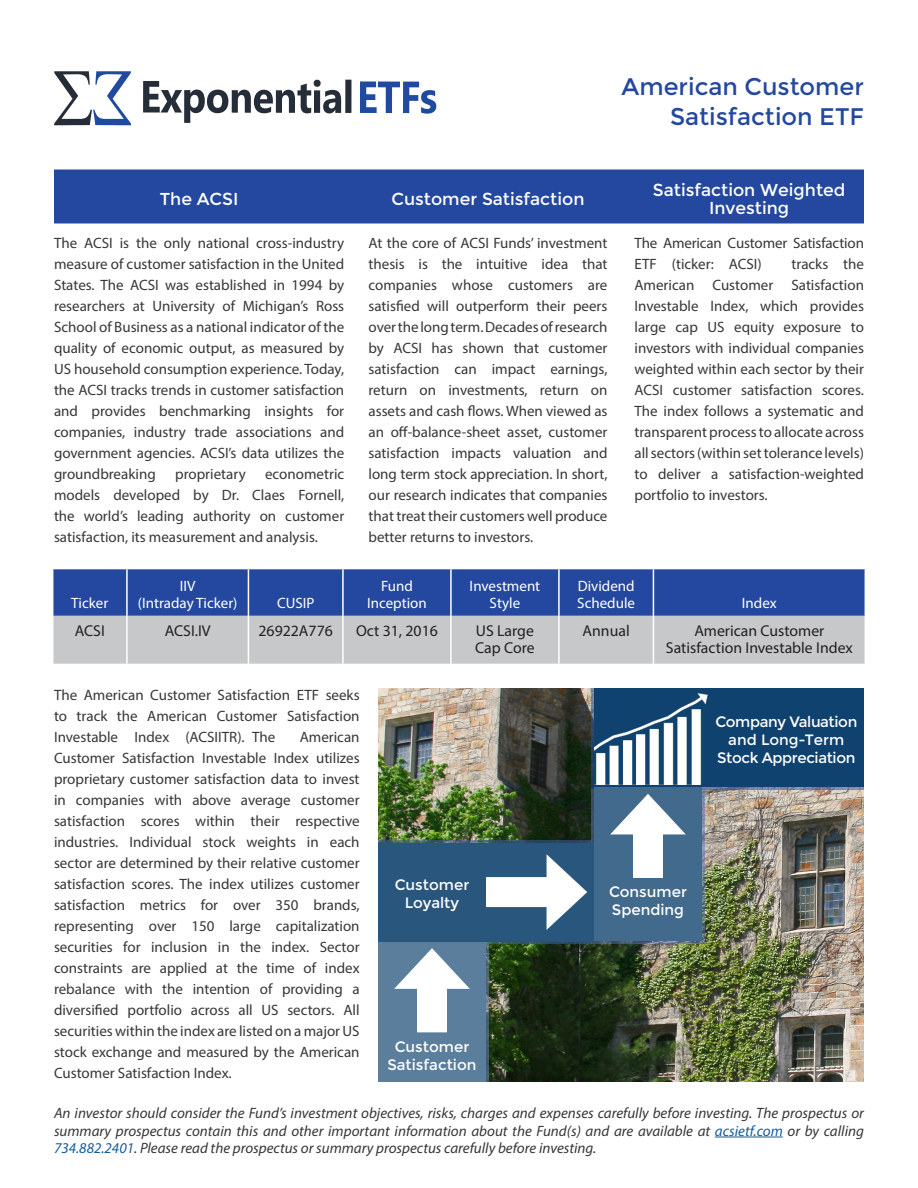
<style>
.page{position:relative;width:918px;height:1188px;background:#fff}
.page>*{position:absolute;margin:0;border:0;box-sizing:border-box;transform-origin:0 0}
.t1{font:24px/30px "Montserrat";color:#2448a0;text-align:right}
.t2{font:17.25px "Montserrat";color:#fff}
.t3{font:15.75px "Myriad Pro";color:#241f21}
.t4{font:15px/21px "Myriad Pro";color:#383638;text-align:justify}
.t5{font:italic 15px/17.2px "Myriad Pro";color:#383638;text-align:justify}
.t6{font:15px "Myriad Pro";color:#fff}
.t7{font:15px "Montserrat";color:#fff}
.t8{font:15px "Montserrat";letter-spacing:-.025em;color:#fff}
.s1{color:#175d9e}
</style>
<div class="page">
<img style="left:378px;top:688px;width:486px;height:394px">
<svg style="left:486px;top:944px;width:3px;height:138px"></svg>
<svg style="left:591px;top:790px;width:114px;height:154px"></svg>
<svg style="left:378px;top:840px;width:213px;height:104px"></svg>
<svg style="left:591px;top:688px;width:273px;height:102px"></svg>
<div style="left:378px;top:941px;width:108px;height:141px;background:#5b7e9c"></div>
<div style="left:594px;top:787px;width:108px;height:154px;background:#426a8c"></div>
<div style="left:378px;top:843px;width:216px;height:98px;background:#28567d"></div>
<div style="left:594px;top:688px;width:270px;height:99px;background:#0f426e"></div>
<img style="left:594px;top:693px;width:114px;height:92px">
<div style="left:417px;top:975px;width:30px;height:57px;background:#fff"></div>
<svg style="left:394px;top:948px;width:76px;height:41px"></svg>
<div style="left:486px;top:877px;width:75px;height:30px;background:#fff"></div>
<svg style="left:547px;top:854px;width:40px;height:76px"></svg>
<div style="left:633px;top:820px;width:30px;height:58px;background:#fff"></div>
<svg style="left:610px;top:794px;width:76px;height:40px"></svg>
<svg style="left:53px;top:569px;width:812px;height:95px;background:#788ab6"></svg>
<hr style="left:126px;top:569px;width:2px;height:47px;background:#fff">
<hr style="left:248px;top:569px;width:1px;height:47px;background:#fff">
<hr style="left:342px;top:569px;width:2px;height:47px;background:#fff">
<hr style="left:450px;top:569px;width:2px;height:47px;background:#fff">
<hr style="left:558px;top:569px;width:2px;height:47px;background:#fff">
<hr style="left:653px;top:569px;width:1px;height:47px;background:#fff">
<hr style="left:126px;top:616px;width:2px;height:48px;background:#fff">
<hr style="left:248px;top:616px;width:1px;height:48px;background:#fff">
<hr style="left:342px;top:616px;width:2px;height:48px;background:#fff">
<hr style="left:450px;top:616px;width:2px;height:48px;background:#fff">
<hr style="left:558px;top:616px;width:2px;height:48px;background:#fff">
<hr style="left:653px;top:616px;width:1px;height:48px;background:#fff">
<div style="left:54px;top:170px;width:810px;height:54px;background:#2448a0"></div>
<hr style="left:715px;top:1137px;width:68px;height:1px;background:#175d9e">
<svg style="left:143px;top:80px;width:198px;height:43px"></svg>
<div style="left:345px;top:80px;width:6px;height:33px;background:#242d38"></div>
<svg style="left:360px;top:81px;width:76px;height:33px"></svg>
<svg style="left:54px;top:71px;width:77px;height:54px"></svg>
<p class="t1" style="left:622px;top:71px;width:244px">American Customer<br>Satisfaction ETF</p>
<p class="t2" style="left:160px;top:189px;width:80px">The ACSI</p>
<p class="t2" style="left:391px;top:189px;width:195px">Customer Satisfaction</p>
<p class="t2" style="left:653px;top:180px;width:194px">Satisfaction Weighted</p>
<p class="t2" style="left:709px;top:198px;width:81px">Investing</p>
<p class="t4" style="left:54px;top:232px;width:292px">The ACSI is the only national cross-industry measure of customer satisfaction in the United States. The ACSI was established in 1994 by researchers at University of Michigan’s Ross School of Business as a national indicator of the quality of economic output, as measured by US household consumption experience. Today, the ACSI tracks trends in customer satisfaction and provides benchmarking insights for companies, industry trade associations and government agencies. ACSI’s data utilizes the groundbreaking</p>
<p class="t4" style="left:54px;top:463px;width:292px;text-indent:211px">econometric models developed by Dr. Claes Fornell, the world’s leading authority on customer satisfaction, its measurement and analysis.</p>
<p class="t4" style="left:175px;top:463px;width:72px">proprietary</p>
<p class="t6" style="left:71px;top:593px;width:38px">Ticker</p>
<p class="t6" style="left:180px;top:577px;width:17px">IIV</p>
<p class="t6" style="left:138px;top:593px;width:101px">(Intraday Ticker)</p>
<p class="t6" style="left:277px;top:593px;width:39px">CUSIP</p>
<p class="t4" style="left:369px;top:232px;width:240px">At the core of ACSI Funds’ investment thesis is the intuitive idea that companies whose customers are satisfied will outperform their peers over the long term. Decades of research by ACSI has shown that customer satisfaction can impact earnings, return on investments, return on assets and cash flows. When viewed as an off-balance-sheet asset, customer satisfaction impacts valuation and long term stock appreciation. In short, our research indicates that companies that treat their customers well produce better returns to investors.</p>
<p class="t4" style="left:634px;top:232px;width:231px">The American Customer Satisfaction<br>ETF (ticker: ACSI)</p>
<p class="t4" style="left:634px;top:253px;width:231px;text-indent:157px">tracks the American Customer Satisfaction Investable Index, which provides large cap US equity exposure to investors with individual companies weighted within each sector by their ACSI customer satisfaction scores.<br>The index follows a systematic and transparent process to allocate across all sectors (within set tolerance levels) to deliver a satisfaction-weighted portfolio to investors.</p>
<p class="t6" style="left:381px;top:577px;width:33px">Fund</p>
<p class="t6" style="left:367px;top:593px;width:61px">Inception</p>
<p class="t6" style="left:470px;top:577px;width:72px">Investment</p>
<p class="t6" style="left:490px;top:593px;width:32px">Style</p>
<p class="t6" style="left:578px;top:577px;width:58px">Dividend</p>
<p class="t6" style="left:577px;top:593px;width:59px">Schedule</p>
<p class="t6" style="left:742px;top:593px;width:36px">Index</p>
<p class="t3" style="left:75px;top:621px;width:32px">ACSI</p>
<p class="t3" style="left:165px;top:621px;width:47px">ACSI.IV</p>
<p class="t3" style="left:259px;top:621px;width:76px">26922A776</p>
<p class="t3" style="left:356px;top:621px;width:83px">Oct 31, 2016</p>
<p class="t3" style="left:476px;top:621px;width:60px">US Large</p>
<p class="t3" style="left:475px;top:638px;width:61px">Cap Core</p>
<p class="t4" style="left:54px;top:684px;width:307px">The American Customer Satisfaction ETF seeks to track the American Customer Satisfaction Investable Index (ACSIITR). The</p>
<p class="t4" style="left:54px;top:726px;width:307px;text-indent:246px">American Customer Satisfaction Investable Index utilizes proprietary customer satisfaction data to invest in companies with above average customer satisfaction scores within their respective industries. Individual stock weights in each sector are determined by their relative customer satisfaction scores. The index utilizes customer satisfaction metrics for over 350 brands, representing over 150 large capitalization securities for inclusion in the index. Sector constraints are applied at the time of index rebalance with the intention of providing a diversified portfolio across all US sectors. All securities within the index are listed on a major US stock exchange and measured by the American Customer Satisfaction Index.</p>
<p class="t7" style="left:395px;top:876px;width:76px">Customer</p>
<p class="t7" style="left:405px;top:894px;width:56px">Loyalty</p>
<p class="t7" style="left:395px;top:1038px;width:76px">Customer</p>
<p class="t7" style="left:387px;top:1056px;width:91px">Satisfaction</p>
<p class="t3" style="left:583px;top:621px;width:49px">Annual</p>
<p class="t3" style="left:694px;top:621px;width:132px">American Customer</p>
<p class="t3" style="left:666px;top:638px;width:188px">Satisfaction Investable Index</p>
<p class="t8" style="left:715px;top:713px;width:144px">Company Valuation</p>
<p class="t7" style="left:728px;top:731px;width:118px">and Long-Term</p>
<p class="t8" style="left:717px;top:749px;width:140px">Stock Appreciation</p>
<p class="t7" style="left:609px;top:883px;width:79px">Consumer</p>
<p class="t7" style="left:612px;top:901px;width:74px">Spending</p>
<p class="t5" style="left:54px;top:1104px;width:812px">An investor should consider the Fund’s investment objectives, risks, charges and expenses carefully before investing. The prospectus or summary prospectus contain this and other important information about the Fund(s) and are available at <span class="s1">acsietf.com</span> or by calling <span class="s1">734.882.2401</span>. Please read the prospectus or summary prospectus carefully before investing.</p>
</div>
